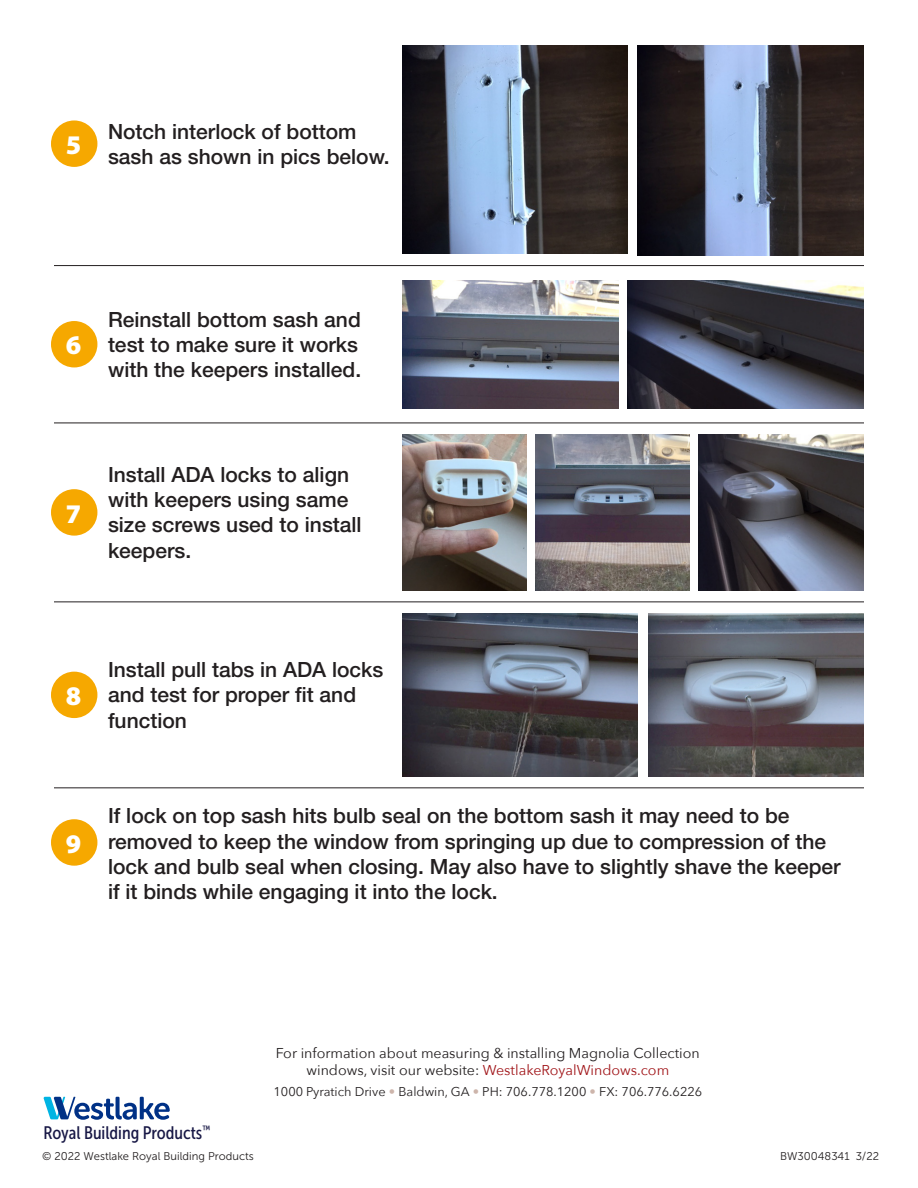
<style>
.page{position:relative;width:918px;height:1188px;background:#fff}
.page>*{position:absolute;margin:0;border:0;box-sizing:border-box;transform-origin:0 0}
.t1{font:900 27px "Myriad Pro";color:#fff}
.t2{font:500 21px/25.2px "Helvetica Neue LT Std";color:#231f20}
.t3{font:18px "Museo Sans Cond 500";color:#171745}
.t4{font:14.25px/16.5px "Avenir Next";color:#231f20;text-align:center}
.t5{font:12.75px "Avenir Next";color:#231f20}
.t6{font:11.25px "Museo Sans 300";color:#231f20}
.s1{color:#a1161a}
.s2{color:#cdb5ab}
</style>
<div class="page">
<img style="left:403px;top:46px;width:224px;height:208px">
<img style="left:637px;top:46px;width:227px;height:210px">
<img style="left:403px;top:280px;width:216px;height:128px">
<img style="left:627px;top:280px;width:237px;height:128px">
<img style="left:403px;top:434px;width:124px;height:157px">
<img style="left:536px;top:434px;width:153px;height:157px">
<img style="left:698px;top:434px;width:166px;height:157px">
<img style="left:403px;top:613px;width:234px;height:164px">
<img style="left:648px;top:613px;width:216px;height:164px">
<hr style="left:54px;top:265px;width:810px;height:1px;background:#231f20">
<hr style="left:54px;top:423px;width:810px;height:1px;background:#231f20">
<hr style="left:54px;top:602px;width:810px;height:1px;background:#231f20">
<hr style="left:54px;top:787px;width:810px;height:1px;background:#231f20">
<div style="left:51px;top:120px;width:46px;height:47px;background:#f6a800;border-radius:50%"></div>
<div style="left:51px;top:321px;width:46px;height:46px;background:#f6a800;border-radius:50%"></div>
<div style="left:51px;top:489px;width:46px;height:47px;background:#f6a800;border-radius:50%"></div>
<div style="left:51px;top:672px;width:46px;height:46px;background:#f6a800;border-radius:50%"></div>
<div style="left:51px;top:819px;width:46px;height:47px;background:#f6a800;border-radius:50%"></div>
<svg style="left:44px;top:1097px;width:126px;height:23px"></svg>
<p class="t1" style="left:66px;top:127px;width:17px">5</p>
<p class="t2" style="left:108px;top:118px;width:283px">Notch interlock of bottom sash as shown in pics below.</p>
<p class="t1" style="left:66px;top:327px;width:17px">6</p>
<p class="t2" style="left:108px;top:306px;width:255px">Reinstall bottom sash and test to make sure it works with the keepers installed.</p>
<p class="t1" style="left:66px;top:495px;width:17px">7</p>
<p class="t2" style="left:108px;top:462px;width:255px">Install ADA locks to align with keepers using same size screws used to install keepers.</p>
<p class="t1" style="left:66px;top:678px;width:17px">8</p>
<p class="t2" style="left:108px;top:657px;width:277px">Install pull tabs in ADA locks and test for proper fit and function</p>
<p class="t1" style="left:66px;top:825px;width:17px">9</p>
<p class="t2" style="left:108px;top:803px;width:734px">If lock on top sash hits bulb seal on the bottom sash it may need to be removed to keep the window from springing up due to compression of the lock and bulb seal when closing. May also have to slightly shave the keeper if it binds while engaging it into the lock.</p>
<p class="t4" style="left:276px;top:1044px;width:425px">For information about measuring &amp; installing Magnolia Collection windows, visit our website: <span class="s1">WestlakeRoyalWindows.com</span></p>
<p class="t5" style="left:274px;top:1081px;width:430px">1000 Pyratich Drive <span class="s2">•</span> Baldwin, GA <span class="s2">•</span> PH: 706.778.1200 <span class="s2">•</span> FX: 706.776.6226</p>
<p class="t3" style="left:44px;top:1123px;width:168px">Royal Building Products<sup>™</sup></p>
<p class="t6" style="left:42px;top:1150px;width:213px">© 2022 Westlake Royal Building Products</p>
<p class="t6" style="left:780px;top:1150px;width:101px">BW30048341 3/22</p>
</div>
